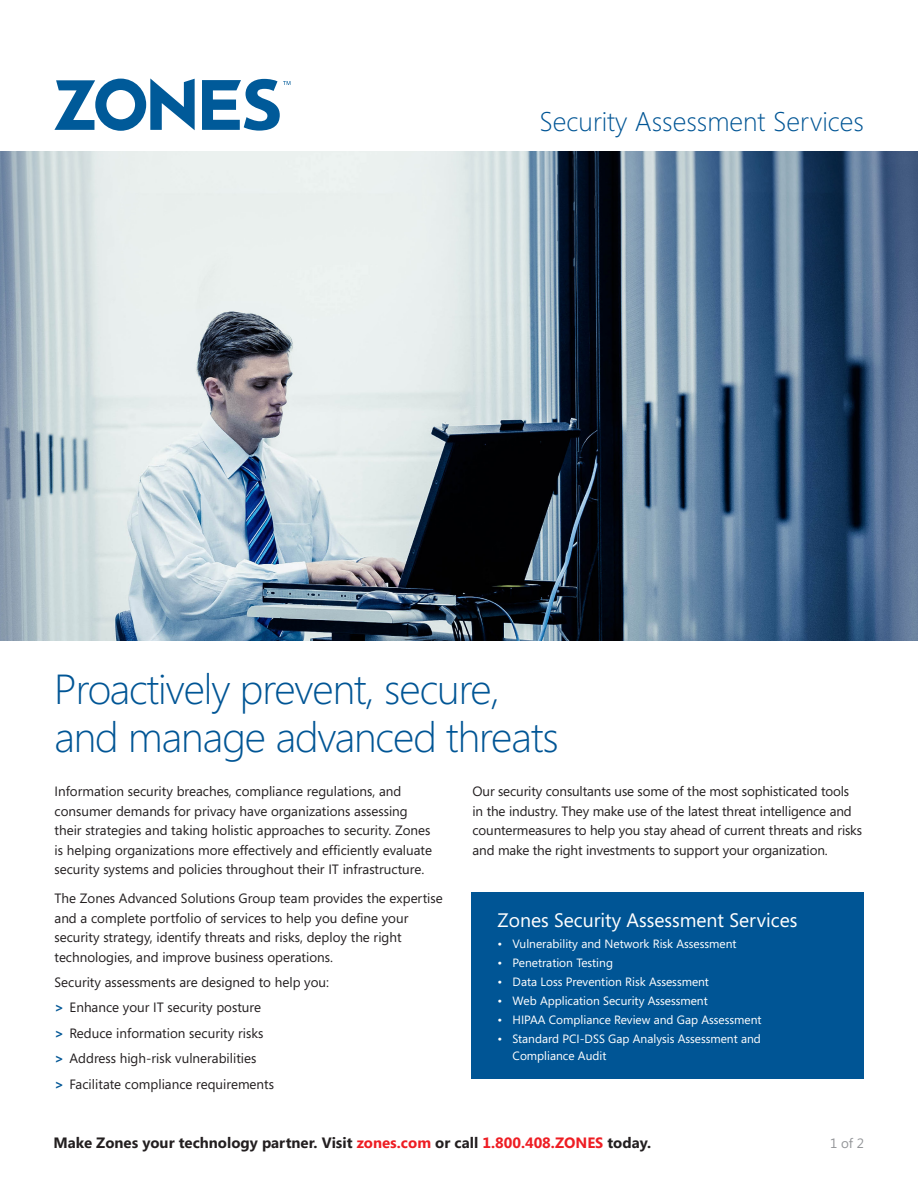
<style>
.page{position:relative;width:918px;height:1188px;background:#fff}
.page>*{position:absolute;margin:0;border:0;box-sizing:border-box;transform-origin:0 0}
.CS15_Headine{font:300 42px/48px "Segoe";letter-spacing:-.025em;color:#005595}
.CS15_Title_Blue{font:300 27px "Segoe";color:#005595}
.CS15_Client_Head_Wht{font:19.5px "Segoe";color:#fff}
.CS15_Phone___URL{font:700 15px "Segoe";color:#231f20}
.CS15_body_copy{font:13.5px/19.5px "Segoe";color:#231f20}
.CS15_Page_Number{font:13.5px "Segoe";color:#939598}
.CS15_Client_Body_Wht{font:12px/16.5px "Segoe";color:#fff}
.s1{font-weight:700;color:#005595}
.s2{color:#ee1d23}
</style>
<div class="page">
<img style="left:0;top:151px;width:918px;height:489px">
<svg style="left:202px;top:79px;width:88px;height:52px"></svg>
<svg style="left:54px;top:78px;width:141px;height:53px"></svg>
<div style="left:472px;top:892px;width:392px;height:187px;background:#005595"></div>
<p class="CS15_Title_Blue" style="left:540px;top:106px;width:326px">Security Assessment Services</p>
<p class="CS15_Headine" style="left:54px;top:666px;width:506px">Proactively prevent, secure, and manage advanced threats</p>
<p class="CS15_body_copy" style="left:472px;top:782px;width:391px">Our security consultants use some of the most sophisticated tools in the industry. They make use of the latest threat intelligence and countermeasures to help you stay ahead of current threats and risks and make the right investments to support your organization.</p>
<p class="CS15_body_copy" style="left:55px;top:782px;width:379px">Information security breaches, compliance regulations, and consumer demands for privacy have organizations assessing their strategies and taking holistic approaches to security. Zones is helping organizations more effectively and efficiently evaluate security systems and policies throughout their IT infrastructure.</p>
<p class="CS15_body_copy" style="left:55px;top:888px;width:390px">The Zones Advanced Solutions Group team provides the expertise and a complete portfolio of services to help you define your security strategy, identify threats and risks, deploy the right technologies, and improve business operations.</p>
<p class="CS15_body_copy" style="left:55px;top:972px;width:276px">Security assessments are designed to help you:</p>
<p class="CS15_body_copy" style="left:55px;top:998px;width:208px"><span class="s1">&gt;</span> Enhance your IT security posture</p>
<p class="CS15_body_copy" style="left:55px;top:1023px;width:210px"><span class="s1">&gt;</span> Reduce information security risks</p>
<p class="CS15_body_copy" style="left:55px;top:1048px;width:203px"><span class="s1">&gt;</span> Address high-risk vulnerabilities</p>
<p class="CS15_body_copy" style="left:55px;top:1074px;width:221px"><span class="s1">&gt;</span> Facilitate compliance requirements</p>
<p class="CS15_Client_Head_Wht" style="left:498px;top:907px;width:301px">Zones Security Assessment Services</p>
<p class="CS15_Client_Body_Wht" style="left:498px;top:936px;width:240px">• Vulnerability and Network Risk Assessment</p>
<p class="CS15_Client_Body_Wht" style="left:498px;top:955px;width:117px">• Penetration Testing</p>
<p class="CS15_Client_Body_Wht" style="left:498px;top:973px;width:213px">• Data Loss Prevention Risk Assessment</p>
<p class="CS15_Client_Body_Wht" style="left:498px;top:992px;width:212px">• Web Application Security Assessment</p>
<p class="CS15_Client_Body_Wht" style="left:498px;top:1011px;width:265px">• HIPAA Compliance Review and Gap Assessment</p>
<p class="CS15_Client_Body_Wht" style="left:513px;top:1030px;width:250px;text-indent:-15px">• Standard PCI-DSS Gap Analysis Assessment and<br>Compliance Audit</p>
<p class="CS15_Phone___URL" style="left:53px;top:1132px;width:599px">Make Zones your technology partner. Visit <span class="s2">zones.com</span> or call <span class="s2">1.800.408.ZONES</span> today.</p>
<p class="CS15_Page_Number" style="left:830px;top:1134px;width:35px">1 of 2</p>
</div>
